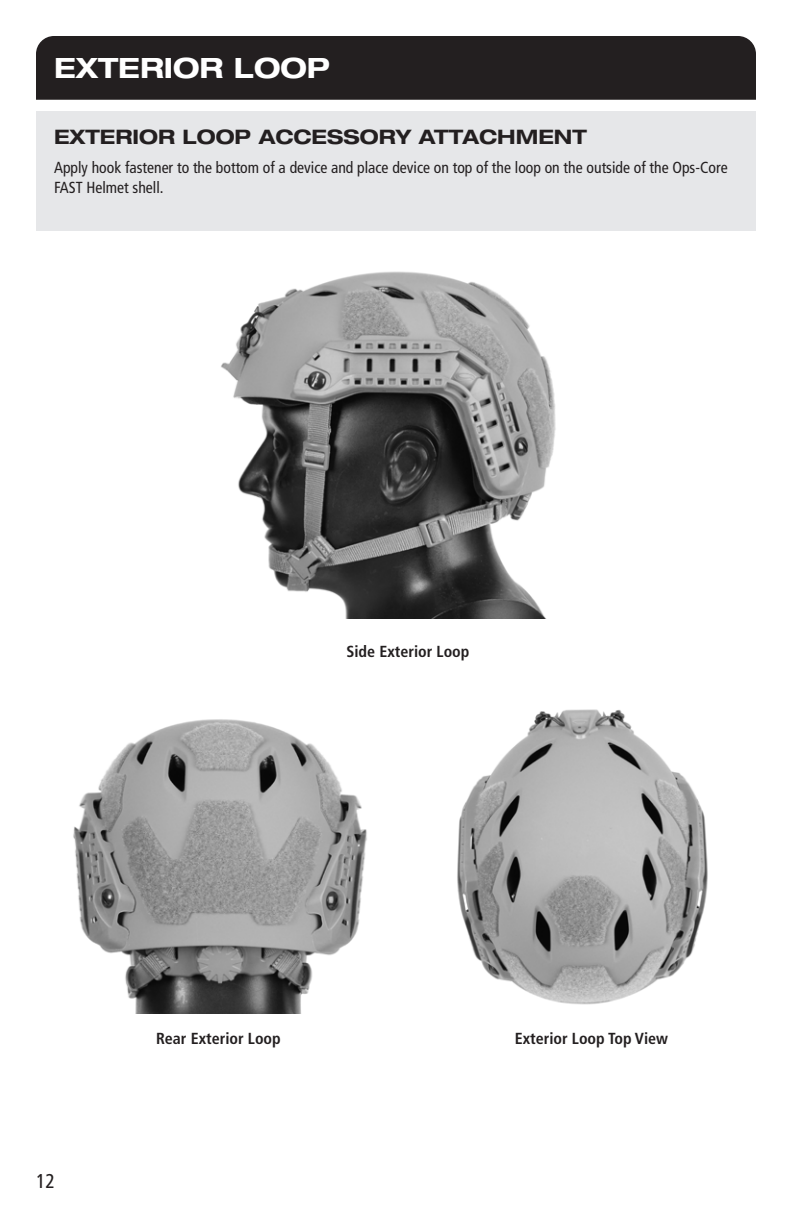
<style>
.page{position:relative;width:792px;height:1224px;background:#fff}
.page>*{position:absolute;margin:0;border:0;box-sizing:border-box;transform-origin:0 0}
.Regular_Paragraph_Co{font:700 expanded 28px "Helvetica Neue LT Std";color:#fff}
.t1{font:700 expanded 20px "Helvetica Neue LT Std";color:#231f20}
.t2{font:condensed 20px "Frutiger LT Std";color:#231f20}
.t3{font:condensed 16px/20px "Frutiger LT Std";color:#231f20}
.Regular_Paragraph_Co-2{font:700 condensed 16px "Frutiger LT Std";color:#231f20}
</style>
<div class="page">
<div style="left:36px;top:112px;width:720px;height:119px;background:#e6e7e9"></div>
<div style="left:36px;top:36px;width:720px;height:64px;background:#231f20"></div>
<img style="left:457px;top:709px;width:251px;height:296px">
<img style="left:73px;top:719px;width:294px;height:294px">
<img style="left:221px;top:271px;width:335px;height:348px">
<p class="Regular_Paragraph_Co" style="left:54px;top:50px;width:278px">EXTERIOR LOOP</p>
<p class="t1" style="left:54px;top:124px;width:534px">EXTERIOR LOOP ACCESSORY ATTACHMENT</p>
<p class="t3" style="left:54px;top:158px;width:675px">Apply hook fastener to the bottom of a device and place device on top of the loop on the outside of the Ops-Core<br>FAST Helmet shell.</p>
<p class="Regular_Paragraph_Co-2" style="left:346px;top:642px;width:125px">Side Exterior Loop</p>
<p class="t2" style="left:36px;top:1169px;width:21px">12</p>
<p class="Regular_Paragraph_Co-2" style="left:156px;top:1029px;width:126px">Rear Exterior Loop</p>
<p class="Regular_Paragraph_Co-2" style="left:515px;top:1029px;width:155px">Exterior Loop Top View</p>
</div>
